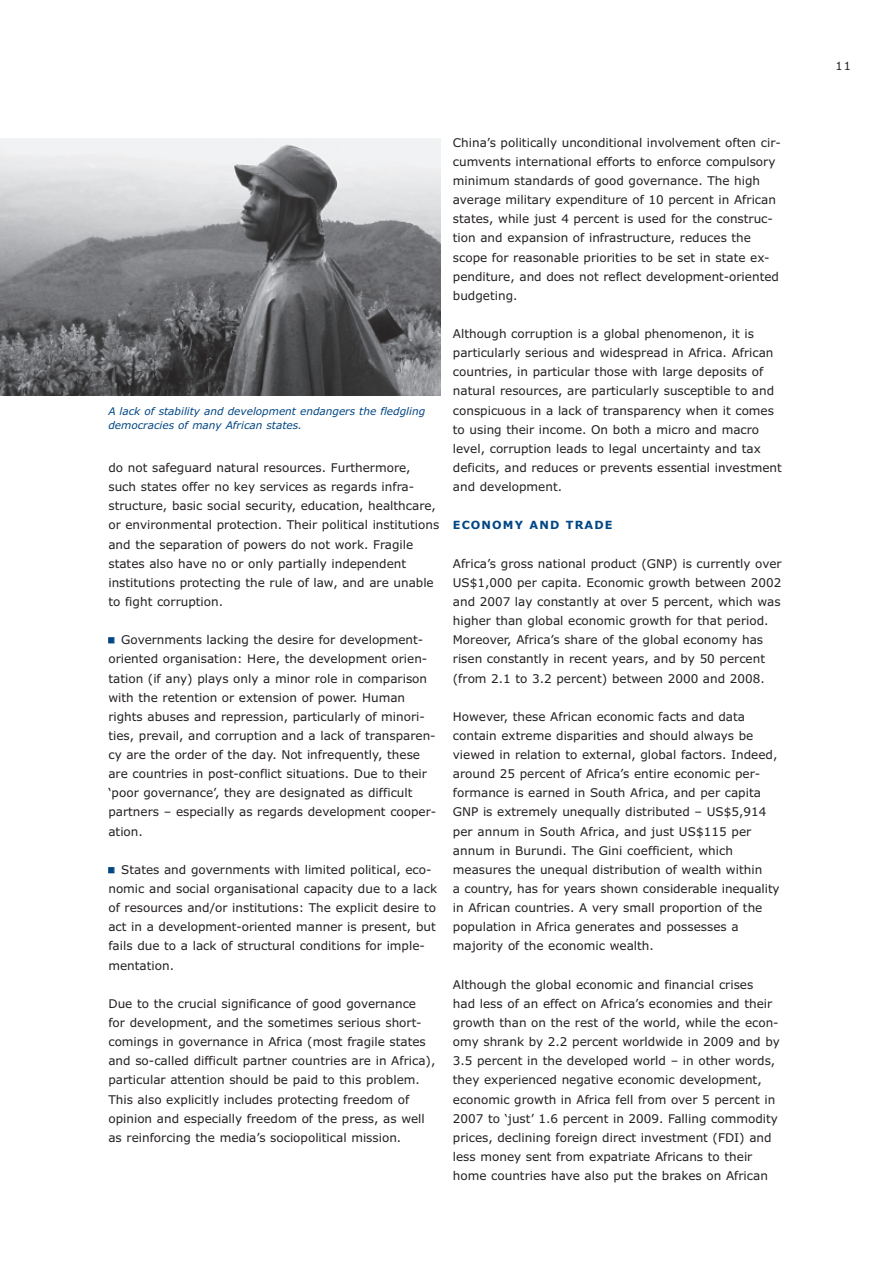
<style>
.page{position:relative;width:893px;height:1263px;background:#fff}
.page>*{position:absolute;margin:0;border:0;box-sizing:border-box;transform-origin:0 0}
.t1{font:12px/19.2px "Verdana";color:#231f20}
.t2{font:700 11.25px "Verdana";letter-spacing:.1em;color:#004684}
.t3{font:11.25px "Verdana";color:#231f20}
.t4{font:italic 10.5px/14.4px "Verdana";color:#004684}
.s1{color:#004684}
</style>
<div class="page">
<img style="left:0;top:138px;width:440px;height:257px">
<p class="t4" style="left:108px;top:404px;width:318px">A lack of stability and development endangers the fledgling democracies of many African states.</p>
<p class="t1" style="left:108px;top:458px;width:332px">do not safeguard natural resources. Furthermore, such states offer no key services as regards infra&shy;structure, basic social security, education, healthcare, or environmental protection. Their political institutions and the separation of powers do not work. Fragile states also have no or only partially independent institutions protecting the rule of law, and are unable to fight corruption.</p>
<p class="t1" style="left:108px;top:630px;width:329px"><span class="s1">■</span> Governments lacking the desire for development&shy;oriented organisation: Here, the development orien&shy;tation (if any) plays only a minor role in comparison with the retention or extension of power. Human rights abuses and repression, particularly of minori&shy;ties, prevail, and corruption and a lack of transparen&shy;cy are the order of the day. Not infrequently, these are countries in post-conflict situations. Due to their ‘poor governance’, they are designated as difficult partners – especially as regards development cooper&shy;ation.</p>
<p class="t1" style="left:108px;top:860px;width:330px"><span class="s1">■</span> States and governments with limited political, eco&shy;nomic and social organisational capacity due to a lack of resources and/or institutions: The explicit desire to act in a development-oriented manner is present, but fails due to a lack of structural conditions for imple&shy;mentation.</p>
<p class="t1" style="left:108px;top:994px;width:328px">Due to the crucial significance of good governance for development, and the sometimes serious short&shy;comings in governance in Africa (most fragile states and so-called difficult partner countries are in Africa), particular attention should be paid to this problem.<br>This also explicitly includes protecting freedom of opinion and especially freedom of the press, as well as reinforcing the media’s sociopolitical mission.</p>
<p class="t1" style="left:453px;top:133px;width:329px">China’s politically unconditional involvement often cir&shy;cumvents international efforts to enforce compulsory minimum standards of good governance. The high average military expenditure of 10 percent in African states, while just 4 percent is used for the construc&shy;tion and expansion of infrastructure, reduces the scope for reasonable priorities to be set in state ex&shy;penditure, and does not reflect development-oriented budgeting.</p>
<p class="t1" style="left:453px;top:324px;width:331px">Although corruption is a global phenomenon, it is particularly serious and widespread in Africa. African countries, in particular those with large deposits of natural resources, are particularly susceptible to and conspicuous in a lack of transparency when it comes to using their income. On both a micro and macro level, corruption leads to legal uncertainty and tax deficits, and reduces or prevents essential investment and development.</p>
<p class="t2" style="left:453px;top:519px;width:161px">ECONOMY AND TRADE</p>
<p class="t1" style="left:453px;top:554px;width:330px">Africa’s gross national product (GNP) is currently over US$1,000 per capita. Economic growth between 2002 and 2007 lay constantly at over 5 percent, which was higher than global economic growth for that period.<br>Moreover, Africa’s share of the global economy has risen constantly in recent years, and by 50 percent (from 2.1 to 3.2 percent) between 2000 and 2008.</p>
<p class="t1" style="left:453px;top:707px;width:328px">However, these African economic facts and data contain extreme disparities and should always be viewed in relation to external, global factors. Indeed, around 25 percent of Africa’s entire economic per&shy;formance is earned in South Africa, and per capita GNP is extremely unequally distributed – US$5,914 per annum in South Africa, and just US$115 per annum in Burundi. The Gini coefficient, which measures the unequal distribution of wealth within<br>a country, has for years shown considerable inequality in African countries. A very small proportion of the population in Africa generates and possesses a majority of the economic wealth.</p>
<p class="t1" style="left:453px;top:975px;width:329px">Although the global economic and financial crises<br>had less of an effect on Africa’s economies and their growth than on the rest of the world, while the econ&shy;omy shrank by 2.2 percent worldwide in 2009 and by 3.5 percent in the developed world – in other words, they experienced negative economic development, economic growth in Africa fell from over 5 percent in 2007 to ‘just’ 1.6 percent in 2009. Falling commodity prices, declining foreign direct investment (FDI) and less money sent from expatriate Africans to their home countries have also put the brakes on African</p>
<p class="t3" style="left:836px;top:60px;width:17px">11</p>
</div>
